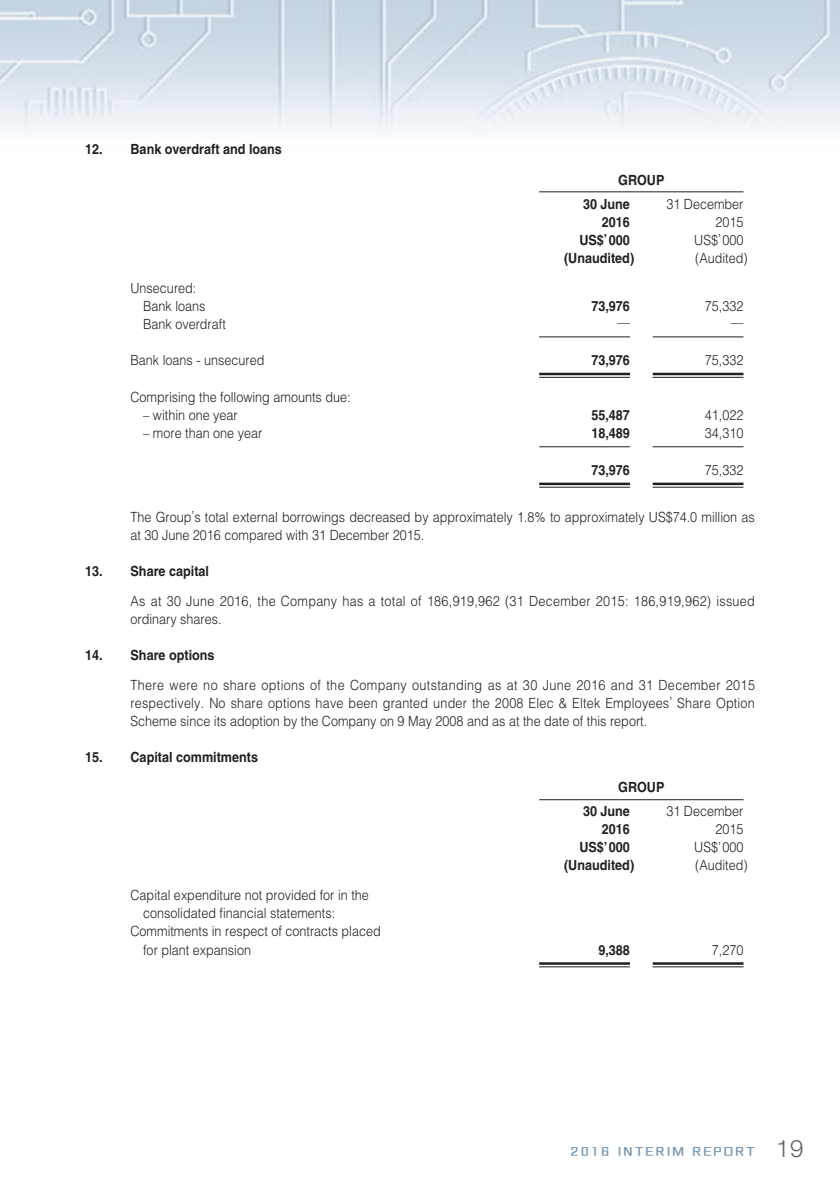
<style>
.page{position:relative;width:840px;height:1191px;background:#fff}
.page>*{position:absolute;margin:0;border:0;box-sizing:border-box;transform-origin:0 0}
._2__附註內文{font:300 14px/18px "Helvetica LT Std";color:#231f20;scale:.9 1}
._2__附註內文-2{font:700 14px "Helvetica LT Std";color:#231f20;scale:.9 1}
._2__附註內文-3{font:300 14px/18px "Helvetica LT Std";letter-spacing:.02em;color:#231f20;scale:.9 1}
._2__附註內文-4{font:700 14px "M Hei HK";color:#231f20;scale:.9 1}
._2__附註內文-5{font:300 14px "M Hei HK";color:#231f20;scale:.9 1}
.t1{font:700 12px "M Finance HK";letter-spacing:.225em;color:#7396b2}
.s1{font-family:"Helvetica Neue LT Std";font-weight:300;font-size:24px;color:#636366}
</style>
<div class="page">
<img style="left:1px;top:0;width:838px;height:968px">
<hr style="left:539px;top:191px;width:204px;height:1px;background:#231f20">
<hr style="left:539px;top:336px;width:90px;height:1px;background:#231f20">
<hr style="left:652px;top:336px;width:91px;height:1px;background:#231f20">
<hr style="left:539px;top:373px;width:90px;height:2px;background:#231f20">
<hr style="left:539px;top:377px;width:90px;height:1px;background:#231f20">
<hr style="left:652px;top:373px;width:91px;height:2px;background:#231f20">
<hr style="left:652px;top:377px;width:91px;height:1px;background:#231f20">
<hr style="left:539px;top:446px;width:90px;height:1px;background:#231f20">
<hr style="left:652px;top:446px;width:91px;height:1px;background:#231f20">
<hr style="left:539px;top:482px;width:90px;height:3px;background:#231f20">
<hr style="left:539px;top:487px;width:90px;height:1px;background:#231f20">
<hr style="left:652px;top:482px;width:91px;height:3px;background:#231f20">
<hr style="left:652px;top:487px;width:91px;height:1px;background:#231f20">
<hr style="left:539px;top:799px;width:204px;height:1px;background:#231f20">
<hr style="left:539px;top:962px;width:90px;height:2px;background:#231f20">
<hr style="left:539px;top:966px;width:90px;height:1px;background:#231f20">
<hr style="left:652px;top:962px;width:91px;height:2px;background:#231f20">
<hr style="left:652px;top:966px;width:91px;height:1px;background:#231f20">
<p class="_2__附註內文-2" style="left:85px;top:141px;width:220px">12. Bank overdraft and loans</p>
<p class="_2__附註內文-2" style="left:618px;top:171px;width:53px">GROUP</p>
<p class="_2__附註內文-2" style="left:582px;top:195px;width:54px">30 June</p>
<p class="_2__附註內文" style="left:666px;top:194px;width:87px">31 December</p>
<p class="_2__附註內文-2" style="left:601px;top:213px;width:33px">2016</p>
<p class="_2__附註內文" style="left:715px;top:212px;width:33px">2015</p>
<p class="_2__附註內文-2" style="left:579px;top:231px;width:58px">US$’000</p>
<p class="_2__附註內文" style="left:693px;top:230px;width:56px">US$’000</p>
<p class="_2__附註內文-2" style="left:563px;top:249px;width:79px">(Unaudited)</p>
<p class="_2__附註內文" style="left:694px;top:248px;width:60px">(Audited)</p>
<p class="_2__附註內文" style="left:130px;top:278px;width:75px">Unsecured:</p>
<p class="_2__附註內文" style="left:143px;top:296px;width:71px">Bank loans</p>
<p class="_2__附註內文-2" style="left:591px;top:297px;width:44px">73,976</p>
<p class="_2__附註內文" style="left:704px;top:296px;width:44px">75,332</p>
<p class="_2__附註內文" style="left:143px;top:314px;width:93px">Bank overdraft</p>
<p class="_2__附註內文-4" style="left:617px;top:313px;width:16px">—</p>
<p class="_2__附註內文-5" style="left:730px;top:316px;width:16px">—</p>
<p class="_2__附註內文" style="left:130px;top:351px;width:150px">Bank loans - unsecured</p>
<p class="_2__附註內文-2" style="left:591px;top:351px;width:44px">73,976</p>
<p class="_2__附註內文" style="left:704px;top:351px;width:44px">75,332</p>
<p class="_2__附註內文" style="left:130px;top:388px;width:246px">Comprising the following amounts due:</p>
<p class="_2__附註內文" style="left:143px;top:406px;width:107px">– within one year</p>
<p class="_2__附註內文-2" style="left:591px;top:407px;width:44px">55,487</p>
<p class="_2__附註內文" style="left:704px;top:406px;width:44px">41,022</p>
<p class="_2__附註內文" style="left:143px;top:424px;width:134px">– more than one year</p>
<p class="_2__附註內文-2" style="left:591px;top:425px;width:44px">18,489</p>
<p class="_2__附註內文" style="left:704px;top:424px;width:44px">34,310</p>
<p class="_2__附註內文-2" style="left:591px;top:461px;width:44px">73,976</p>
<p class="_2__附註內文" style="left:704px;top:461px;width:44px">75,332</p>
<p class="_2__附註內文" style="left:130px;top:508px;width:694px">The Group’s total external borrowings decreased by approximately 1.8% to approximately US$74.0 million as at 30 June 2016 compared with 31 December 2015.</p>
<p class="_2__附註內文-2" style="left:85px;top:562px;width:139px">13. Share capital</p>
<p class="_2__附註內文-3" style="left:130px;top:592px;width:694px">As at 30 June 2016, the Company has a total of 186,919,962 (31 December 2015: 186,919,962) issued ordinary shares.</p>
<p class="_2__附註內文-2" style="left:85px;top:646px;width:145px">14. Share options</p>
<p class="_2__附註內文" style="left:130px;top:676px;width:695px;text-align:justify">There were no share options of the Company outstanding as at 30 June 2016 and 31 December 2015 respectively. No share options have been granted under the 2008 Elec &amp; Eltek Employees’ Share Option Scheme since its adoption by the Company on 9 May 2008 and as at the date of this report.</p>
<p class="_2__附註內文-2" style="left:85px;top:748px;width:193px">15. Capital commitments</p>
<p class="_2__附註內文-2" style="left:618px;top:779px;width:53px">GROUP</p>
<p class="_2__附註內文-2" style="left:582px;top:803px;width:54px">30 June</p>
<p class="_2__附註內文" style="left:666px;top:802px;width:87px">31 December</p>
<p class="_2__附註內文-2" style="left:601px;top:821px;width:33px">2016</p>
<p class="_2__附註內文" style="left:715px;top:820px;width:33px">2015</p>
<p class="_2__附註內文-2" style="left:579px;top:839px;width:58px">US$’000</p>
<p class="_2__附註內文" style="left:693px;top:838px;width:56px">US$’000</p>
<p class="_2__附註內文-2" style="left:563px;top:857px;width:79px">(Unaudited)</p>
<p class="_2__附註內文" style="left:694px;top:856px;width:60px">(Audited)</p>
<p class="_2__附註內文" style="left:130px;top:886px;width:266px">Capital expenditure not provided for in the</p>
<p class="_2__附註內文" style="left:143px;top:904px;width:215px">consolidated financial statements:</p>
<p class="_2__附註內文" style="left:130px;top:922px;width:279px">Commitments in respect of contracts placed</p>
<p class="_2__附註內文" style="left:143px;top:940px;width:121px">for plant expansion</p>
<p class="_2__附註內文-2" style="left:598px;top:941px;width:37px">9,388</p>
<p class="_2__附註內文" style="left:711px;top:940px;width:37px">7,270</p>
<p class="t1" style="left:570px;top:1145px;width:234px">2016 INTERIM REPORT <span class="s1">19</span></p>
</div>
